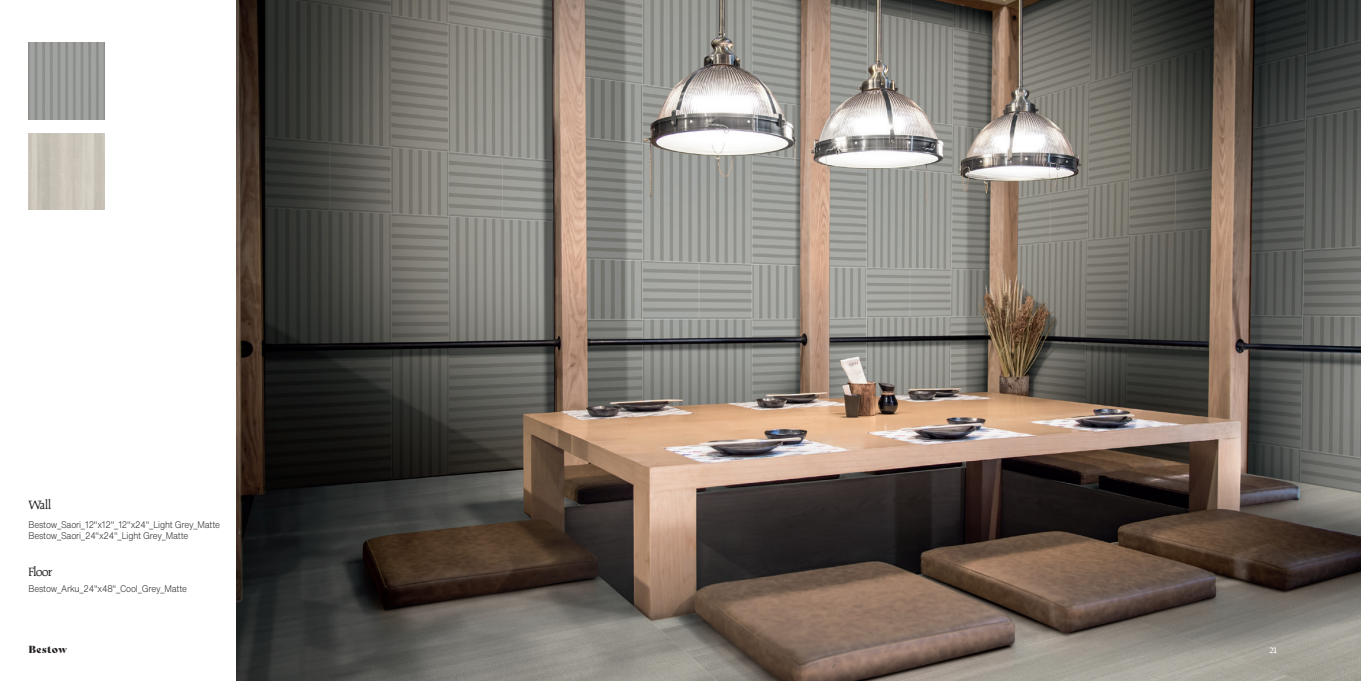
<style>
.page{position:relative;width:1361px;height:681px;background:#fff}
.page>*{position:absolute;margin:0;border:0;box-sizing:border-box;transform-origin:0 0}
.t1{font:13.5px "Dair TBNT";letter-spacing:-.035em;color:#231f20}
.t2{font:12px "Dair TBNT";color:#fff}
.t3{font:10px "Bely Display";letter-spacing:.05em;color:#231f20}
._7pt_HelvNowText_Lig{font:300 9.4px "Helvetica Now Text";letter-spacing:-.02em;color:#231f20;scale:.9 1}
</style>
<div class="page">
<img style="left:236px;top:0;width:1125px;height:680px">
<img style="left:28px;top:43px;width:77px;height:76px">
<img style="left:28px;top:133px;width:77px;height:77px">
<p class="t1" style="left:28px;top:498px;width:24px">Wall</p>
<p class="_7pt_HelvNowText_Lig" style="left:28px;top:517px;width:214px">Bestow_Saori_12"x12"_12"x24"_Light Grey_Matte</p>
<p class="_7pt_HelvNowText_Lig" style="left:28px;top:528px;width:179px">Bestow_Saori_24"x24"_Light Grey_Matte</p>
<p class="t1" style="left:28px;top:565px;width:25px">Floor</p>
<p class="_7pt_HelvNowText_Lig" style="left:28px;top:581px;width:178px">Bestow_Arku_24"x48"_Cool_Grey_Matte</p>
<p class="t3" style="left:28px;top:640px;width:41px">Bestow</p>
<p class="t2" style="left:1269px;top:642px;width:9px">21</p>
</div>
